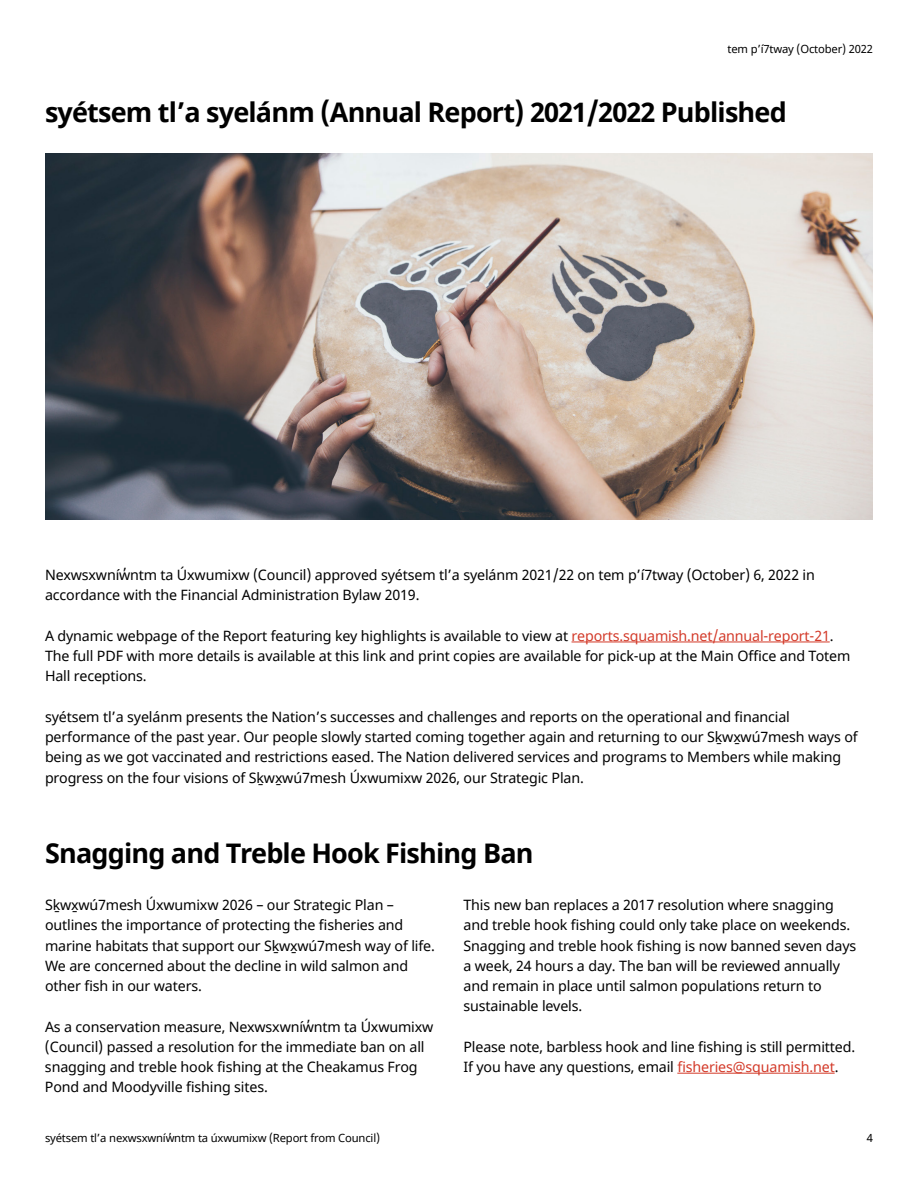
<style>
.page{position:relative;width:918px;height:1188px;background:#fff}
.page>*{position:absolute;margin:0;border:0;box-sizing:border-box;transform-origin:0 0}
.t1{font:700 27px "Noto Sans";letter-spacing:-.03em;color:#000}
.t2{font:14.25px/20.2px "Noto Sans";letter-spacing:-.01em;color:#000}
.t3{font:11.25px "Noto Sans";letter-spacing:-.015em;color:#000}
.s1{color:#d33928}
</style>
<div class="page">
<hr style="left:572px;top:642px;width:258px;height:1px;background:#d33928">
<hr style="left:677px;top:1073px;width:158px;height:1px;background:#d33928">
<img style="left:45px;top:153px;width:828px;height:367px">
<p class="t3" style="left:728px;top:41px;width:147px">tem p’í7tway (October) 2022</p>
<h1 class="t1" style="left:45px;top:93px;width:743px">syétsem tl’a syelánm (Annual Report) 2021/2022 Published</h1>
<p class="t2" style="left:45px;top:565px;width:771px">Nexwsxwníw̓ ntm ta Úxwumixw (Council) approved syétsem tl’a syelánm 2021/22 on tem p’í7tway (October) 6, 2022 in accordance with the Financial Administration Bylaw 2019.</p>
<p class="t2" style="left:45px;top:626px;width:807px">A dynamic webpage of the Report featuring key highlights is available to view at <span class="s1">reports.squamish.net/annual-report-21</span>.<br>The full PDF with more details is available at this link and print copies are available for pick-up at the Main Office and Totem<br>Hall receptions.</p>
<p class="t2" style="left:45px;top:707px;width:814px">syétsem tl’a syelánm presents the Nation’s successes and challenges and reports on the operational and financial performance of the past year. Our people slowly started coming together again and returning to our Sḵwx̱wú7mesh ways of being as we got vaccinated and restrictions eased. The Nation delivered services and programs to Members while making progress on the four visions of Sḵwx̱wú7mesh Úxwumixw 2026, our Strategic Plan.</p>
<h1 class="t1" style="left:45px;top:835px;width:490px">Snagging and Treble Hook Fishing Ban</h1>
<p class="t2" style="left:45px;top:895px;width:391px">Sḵwx̱wú7mesh Úxwumixw 2026 – our Strategic Plan – outlines the importance of protecting the fisheries and marine habitats that support our Sḵwx̱wú7mesh way of life.<br>We are concerned about the decline in wild salmon and other fish in our waters.</p>
<p class="t2" style="left:45px;top:1017px;width:390px">As a conservation measure, Nexwsxwníw̓ ntm ta Úxwumixw (Council) passed a resolution for the immediate ban on all snagging and treble hook fishing at the Cheakamus Frog Pond and Moodyville fishing sites.</p>
<p class="t2" style="left:463px;top:895px;width:394px">This new ban replaces a 2017 resolution where snagging and treble hook fishing could only take place on weekends.<br>Snagging and treble hook fishing is now banned seven days a week, 24 hours a day. The ban will be reviewed annually and remain in place until salmon populations return to sustainable levels.</p>
<p class="t2" style="left:463px;top:1037px;width:393px">Please note, barbless hook and line fishing is still permitted.<br>If you have any questions, email <span class="s1">fisheries@squamish.net</span>.</p>
<p class="t3" style="left:45px;top:1131px;width:337px">syétsem tl’a nexwsxwníw̓ ntm ta úxwumixw (Report from Council)</p>
<p class="t3" style="left:867px;top:1131px;width:8px">4</p>
</div>
